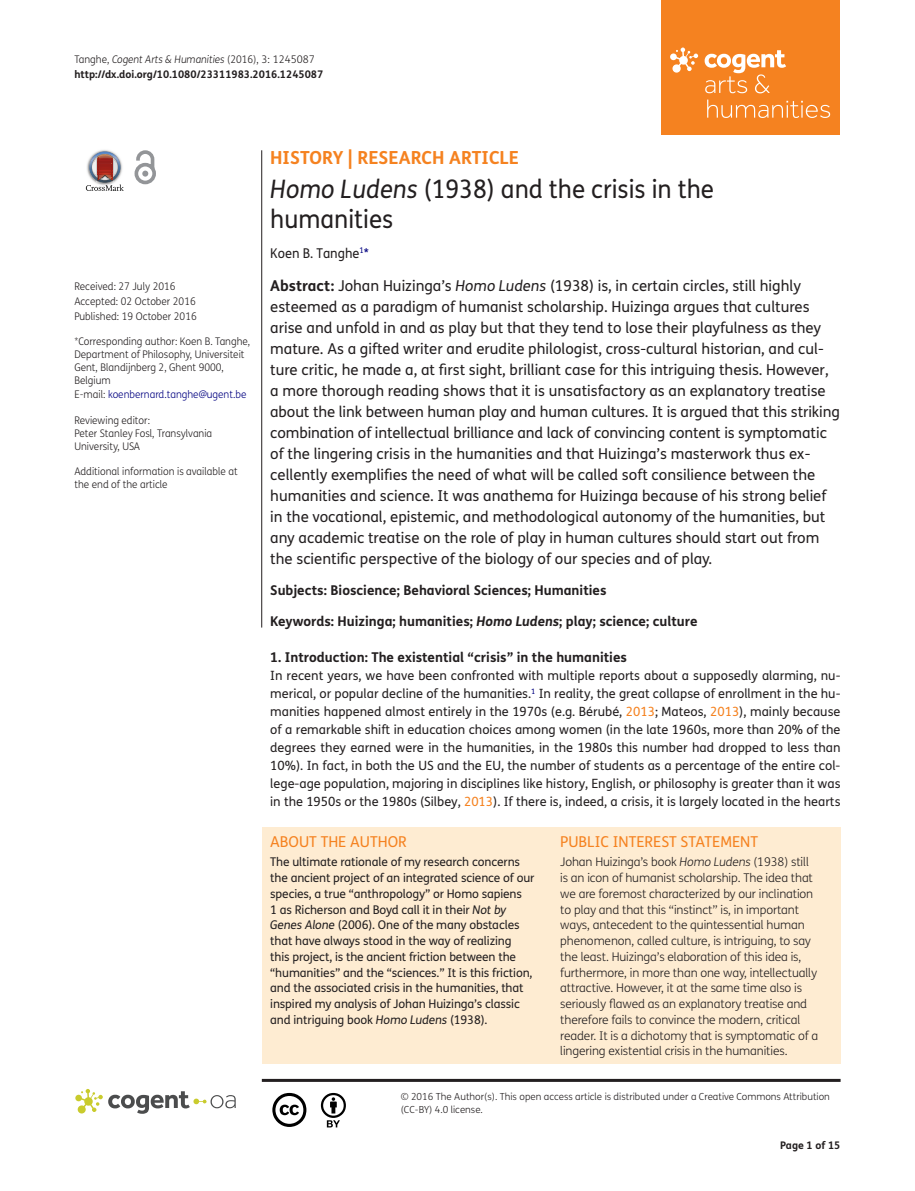
<style>
.page{position:relative;width:915px;height:1191px;background:#fff}
.page>*{position:absolute;margin:0;border:0;box-sizing:border-box;transform-origin:0 0}
.t1{font:25.5px/30px "FS Me Pro";color:#231f20;scale:.95 1}
.t2{font:700 18px "FS Me Pro";color:#f58220}
.t3{font:15px/21px "FS Me Pro";color:#231f20}
.t4{font:15px "FS Me Pro";color:#f58220}
.t5{font:700 13.5px "FS Me Pro";color:#231f20}
.t6{font:13.5px "FS Me Pro";color:#231f20;scale:.95 1}
.t7{font:12.75px/18px "FS Me Pro";color:#231f20;text-align:justify}
.t8{font:300 12px/15.8px "FS Me Pro";letter-spacing:-.01em;color:#231f20}
.t9{font:12px/15.8px "FS Me Pro";letter-spacing:-.01em;color:#231f20}
.t10{font:300 10.5px/12.8px "FS Me Pro";color:#231f20;scale:.95 1}
.t11{font:700 10.5px/15px "FS Me Pro";color:#231f20}
.t12{font:300 10.5px "FS Me Pro";color:#000080;scale:.95 1}
.t13{font:300 9.75px/12.8px "FS Me Pro";color:#231f20}
.s1{font-weight:300}
.s2{font-weight:300;font-style:italic}
.s3{color:#231f20}
.s4{font-style:italic}
.s5{color:#000080}
.s6{font-weight:700}
.s7{color:#f58220}
</style>
<div class="page">
<div style="left:661px;top:0;width:179px;height:134px;background:#f58220"></div>
<svg style="left:670px;top:48px;width:28px;height:25px"></svg>
<svg style="left:704px;top:50px;width:125px;height:68px"></svg>
<div style="left:261px;top:827px;width:579px;height:236px;background:#feecd2"></div>
<svg style="left:86px;top:151px;width:38px;height:40px"></svg>
<svg style="left:134px;top:150px;width:22px;height:34px"></svg>
<hr style="left:261px;top:150px;width:1px;height:477px;background:#231f20">
<hr style="left:262px;top:1078px;width:578px;height:3px;background:#231f20">
<svg style="left:75px;top:1089px;width:161px;height:24px"></svg>
<svg style="left:272px;top:1093px;width:34px;height:34px"></svg>
<svg style="left:321px;top:1093px;width:25px;height:34px"></svg>
<p class="t11" style="left:74px;top:51px;width:250px"><span class="s1">Tanghe,</span> <span class="s2">Cogent Arts &amp; Humanities</span> <span class="s1">(2016), 3: 1245087 </span>http://dx.doi.org/10.1080/23311983.2016.1245087</p>
<p class="t10" style="left:74px;top:279px;width:130px;line-height:14.9px">Received: 27 July 2016<br>Accepted: 02 October 2016<br>Published: 19 October 2016</p>
<p class="t10" style="left:74px;top:335px;width:186px">*Corresponding author: Koen B. Tanghe,<br>Department of Philosophy, Universiteit<br>Gent, Blandijnberg 2, Ghent 9000,<br>Belgium</p>
<p class="t12" style="left:74px;top:387px;width:182px"><span class="s3">E-mail:</span> koenbernard.tanghe@ugent.be</p>
<p class="t10" style="left:74px;top:414px;width:146px">Reviewing editor:<br>Peter Stanley Fosl, Transylvania<br>University, USA</p>
<p class="t10" style="left:74px;top:465px;width:173px">Additional information is available at the end of the article</p>
<p class="t2" style="left:270px;top:143px;width:250px">HISTORY | RESEARCH ARTICLE</p>
<h1 class="t1" style="left:270px;top:174px;width:468px"><span class="s4">Homo Ludens</span> (1938) and the crisis in the humanities</h1>
<p class="t6" style="left:270px;top:243px;width:105px">Koen B. Tanghe<sup>1</sup><span class="s5">*</span></p>
<p class="t3" style="left:270px;top:275px;width:571px"><span class="s6">Abstract:</span> Johan Huizinga’s <span class="s4">Homo Ludens</span> (1938) is, in certain circles, still highly esteemed as a paradigm of humanist scholarship. Huizinga argues that cultures arise and unfold in and as play but that they tend to lose their playfulness as they mature. As a gifted writer and erudite philologist, cross-cultural historian, and cul&shy;ture critic, he made a, at first sight, brilliant case for this intriguing thesis. However, a more thorough reading shows that it is unsatisfactory as an explanatory treatise about the link between human play and human cultures. It is argued that this striking combination of intellectual brilliance and lack of convincing content is symptomatic of the lingering crisis in the humanities and that Huizinga’s masterwork thus ex&shy;cellently exemplifies the need of what will be called soft consilience between the humanities and science. It was anathema for Huizinga because of his strong belief in the vocational, epistemic, and methodological autonomy of the humanities, but any academic treatise on the role of play in human cultures should start out from the scientific perspective of the biology of our species and of play.</p>
<p class="t5" style="left:270px;top:580px;width:338px">Subjects: Bioscience; Behavioral Sciences; Humanities</p>
<p class="t5" style="left:270px;top:611px;width:428px">Keywords: Huizinga; humanities; <span class="s4">Homo Ludens</span>; play; science; culture</p>
<p class="t5" style="left:270px;top:647px;width:358px">1. Introduction: The existential “crisis” in the humanities</p>
<p class="t7" style="left:270px;top:666px;width:571px">In recent years, we have been confronted with multiple reports about a supposedly alarming, nu&shy;merical, or popular decline of the humanities.<sup>1</sup> In reality, the great collapse of enrollment in the hu&shy;manities happened almost entirely in the 1970s (e.g. Bérubé, <span class="s7">2013</span>; Mateos, <span class="s7">2013</span>), mainly because of a remarkable shift in education choices among women (in the late 1960s, more than 20% of the degrees they earned were in the humanities, in the 1980s this number had dropped to less than 10%). In fact, in both the US and the EU, the number of students as a percentage of the entire col&shy;lege-age population, majoring in disciplines like history, English, or philosophy is greater than it was in the 1950s or the 1980s (Silbey, <span class="s7">2013</span>). If there is, indeed, a crisis, it is largely located in the hearts</p>
<p class="t4" style="left:270px;top:831px;width:138px">ABOUT THE AUTHOR</p>
<p class="t9" style="left:270px;top:854px;width:266px">The ultimate rationale of my research concerns the ancient project of an integrated science of our species, a true “anthropology” or Homo sapiens<br>1 as Richerson and Boyd call it in their <span class="s4">Not by Genes Alone</span> (2006). One of the many obstacles that have always stood in the way of realizing<br>this project, is the ancient friction between the “humanities” and the “sciences.” It is this friction, and the associated crisis in the humanities, that inspired my analysis of Johan Huizinga’s classic and intriguing book <span class="s4">Homo Ludens</span> (1938).</p>
<p class="t4" style="left:560px;top:831px;width:199px">PUBLIC INTEREST STATEMENT</p>
<p class="t8" style="left:560px;top:854px;width:259px">Johan Huizinga’s book <span class="s4">Homo Ludens</span> (1938) still is an icon of humanist scholarship. The idea that we are foremost characterized by our inclination to play and that this “instinct” is, in important ways, antecedent to the quintessential human phenomenon, called culture, is intriguing, to say the least. Huizinga’s elaboration of this idea is, furthermore, in more than one way, intellectually attractive. However, it at the same time also is seriously flawed as an explanatory treatise and therefore fails to convince the modern, critical reader. It is a dichotomy that is symptomatic of a lingering existential crisis in the humanities.</p>
<p class="t13" style="left:400px;top:1090px;width:430px">© 2016 The Author(s). This open access article is distributed under a Creative Commons Attribution (CC-BY) 4.0 license.</p>
<p class="t11" style="left:780px;top:1137px;width:62px">Page 1 of 15</p>
</div>
